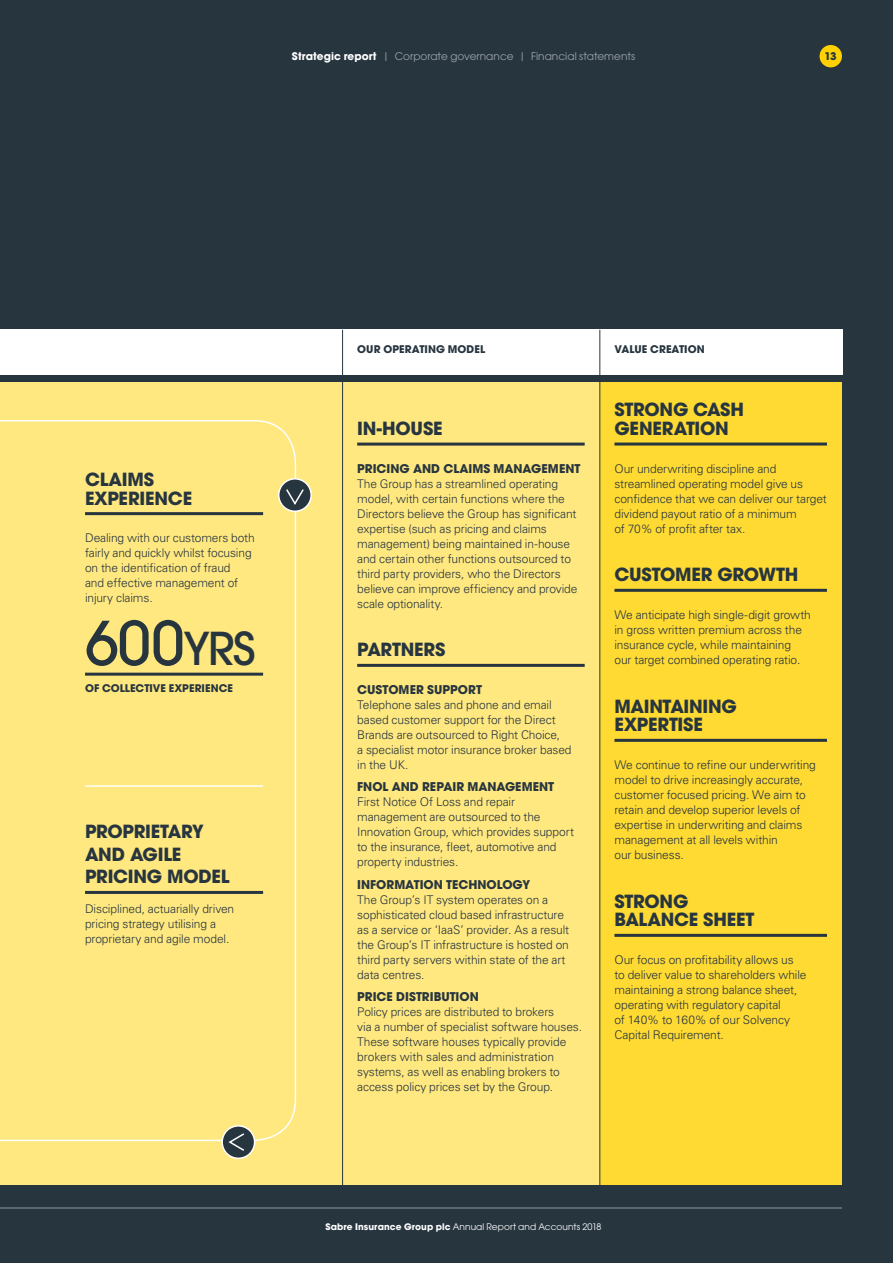
<style>
.page{position:relative;width:893px;height:1263px;background:#27353f}
.page>*{position:absolute;margin:0;border:0;box-sizing:border-box;transform-origin:0 0}
.t1{font:500 60px "Avant Garde";color:#27353f}
.t2{font:700 18px/18.8px "Avant Garde";letter-spacing:-.015em;color:#27353f}
.t3{font:300 12px/15px "Univers";letter-spacing:-.01em;color:#27353f}
.t4{font:700 12px "Avant Garde";color:#27353f}
.t5{font:10.5px "Avant Garde";letter-spacing:.005em;color:#9ca4ae}
.t6{font:700 10.5px "Avant Garde";letter-spacing:.005em;color:#27353f}
.t7{font:9px "Avant Garde";letter-spacing:.01em;color:#fff}
.s1{font-weight:700;color:#fff}
.s2{font-size:45px}
.s3{font-weight:700}
</style>
<div class="page">
<div style="left:600px;top:382px;width:242px;height:803px;background:#ffda33"></div>
<div style="left:342px;top:382px;width:258px;height:803px;background:#ffe880"></div>
<div style="left:0;top:382px;width:342px;height:803px;background:#ffe880"></div>
<svg style="left:0;top:420px;width:296px;height:721px"></svg>
<div style="left:0;top:330px;width:842px;height:45px;background:#fff"></div>
<hr style="left:85px;top:785px;width:178px;height:2px;background:#fff">
<div style="left:279px;top:479px;width:32px;height:32px;background:#27353f;border-radius:50%"></div>
<div style="left:278px;top:478px;width:34px;height:34px;border:2px solid #fff;border-radius:50%"></div>
<svg style="left:286px;top:489px;width:18px;height:16px"></svg>
<div style="left:222px;top:1126px;width:33px;height:32px;background:#27353f;border-radius:50%"></div>
<div style="left:221px;top:1125px;width:34px;height:34px;border:2px solid #fff;border-radius:50%"></div>
<svg style="left:228px;top:1133px;width:17px;height:18px"></svg>
<hr style="left:85px;top:512px;width:178px;height:3px;background:#27353f">
<hr style="left:85px;top:673px;width:178px;height:3px;background:#27353f">
<hr style="left:85px;top:891px;width:178px;height:3px;background:#27353f">
<hr style="left:357px;top:443px;width:228px;height:3px;background:#27353f">
<hr style="left:357px;top:664px;width:228px;height:3px;background:#27353f">
<hr style="left:614px;top:442px;width:213px;height:3px;background:#27353f">
<hr style="left:614px;top:589px;width:213px;height:3px;background:#27353f">
<hr style="left:614px;top:739px;width:213px;height:3px;background:#27353f">
<hr style="left:614px;top:934px;width:213px;height:3px;background:#27353f">
<hr style="left:342px;top:330px;width:1px;height:863px;background:#27353f">
<hr style="left:600px;top:330px;width:1px;height:863px;background:#27353f">
<div style="left:819px;top:45px;width:23px;height:22px;background:#ffd100;border-radius:50%"></div>
<p class="t5" style="left:292px;top:50px;width:345px"><span class="s1">Strategic report</span> | Corporate governance | Financial statements</p>
<p class="t6" style="left:824px;top:49px;width:14px">13</p>
<h2 class="t2" style="left:85px;top:470px;width:109px">CLAIMS<br>EXPERIENCE</h2>
<p class="t3" style="left:85px;top:530px;width:171px">Dealing with our customers both fairly and quickly whilst focusing on the identification of fraud<br>and effective management of injury claims.</p>
<h1 class="t1" style="left:85px;top:606px;width:172px">600<span class="s2">YRS</span></h1>
<p class="t6" style="left:85px;top:681px;width:150px">OF COLLECTIVE EXPERIENCE</p>
<h2 class="t2" style="left:85px;top:820px;width:146px;line-height:22.5px">PROPRIETARY<br>AND AGILE<br>PRICING MODEL</h2>
<p class="t3" style="left:85px;top:901px;width:151px">Disciplined, actuarially driven pricing strategy utilising a proprietary and agile model.</p>
<p class="t6" style="left:357px;top:342px;width:129px">OUR OPERATING MODEL</p>
<p class="t6" style="left:615px;top:342px;width:92px">VALUE CREATION</p>
<h2 class="t2" style="left:357px;top:419px;width:87px">IN-HOUSE</h2>
<p class="t4" style="left:357px;top:460px;width:225px">PRICING AND CLAIMS MANAGEMENT</p>
<p class="t3" style="left:357px;top:475px;width:222px">The Group has a streamlined operating model, with certain functions where the Directors believe the Group has significant expertise (such as pricing and claims management) being maintained in-house and certain other functions outsourced to third party providers, who the Directors believe can improve efficiency and provide scale optionality.</p>
<h2 class="t2" style="left:357px;top:640px;width:90px">PARTNERS</h2>
<p class="t4" style="left:357px;top:682px;width:126px">CUSTOMER SUPPORT</p>
<p class="t3" style="left:357px;top:697px;width:216px">Telephone sales and phone and email based customer support for the Direct<br>Brands are outsourced to Right Choice,<br>a specialist motor insurance broker based in the UK.</p>
<p class="t4" style="left:357px;top:779px;width:199px">FNOL AND REPAIR MANAGEMENT</p>
<p class="t3" style="left:357px;top:794px;width:218px">First Notice Of Loss and repair management are outsourced to the Innovation Group, which provides support to the insurance, fleet, automotive and property industries.</p>
<p class="t4" style="left:357px;top:877px;width:174px">INFORMATION TECHNOLOGY</p>
<p class="t3" style="left:357px;top:892px;width:214px">The Group’s IT system operates on a sophisticated cloud based infrastructure as a service or ‘IaaS’ provider. As a result the Group’s IT infrastructure is hosted on third party servers within state of the art data centres.</p>
<p class="t4" style="left:357px;top:989px;width:123px">PRICE DISTRIBUTION</p>
<p class="t3" style="left:357px;top:1004px;width:226px">Policy prices are distributed to brokers<br>via a number of specialist software houses.<br>These software houses typically provide brokers with sales and administration systems, as well as enabling brokers to access policy prices set by the Group.</p>
<h2 class="t2" style="left:614px;top:400px;width:131px">STRONG CASH<br>GENERATION</h2>
<p class="t3" style="left:614px;top:460px;width:214px">Our underwriting discipline and streamlined operating model give us confidence that we can deliver our target dividend payout ratio of a minimum<br>of 70% of profit after tax.</p>
<h2 class="t2" style="left:614px;top:565px;width:185px">CUSTOMER GROWTH</h2>
<p class="t3" style="left:614px;top:607px;width:198px">We anticipate high single-digit growth in gross written premium across the insurance cycle, while maintaining our target combined operating ratio.</p>
<h2 class="t2" style="left:614px;top:696px;width:124px">MAINTAINING<br>EXPERTISE</h2>
<p class="t3" style="left:614px;top:757px;width:203px">We continue to refine our underwriting model to drive increasingly accurate, customer focused pricing. We aim to retain and develop superior levels of expertise in underwriting and claims management at all levels within<br>our business.</p>
<h2 class="t2" style="left:614px;top:891px;width:141px">STRONG<br>BALANCE SHEET</h2>
<p class="t3" style="left:614px;top:952px;width:194px">Our focus on profitability allows us to deliver value to shareholders while maintaining a strong balance sheet, operating with regulatory capital<br>of 140% to 160% of our Solvency Capital Requirement.</p>
<p class="t7" style="left:325px;top:1221px;width:278px"><span class="s3">Sabre Insurance Group plc</span> Annual Report and Accounts 2018</p>
</div>
